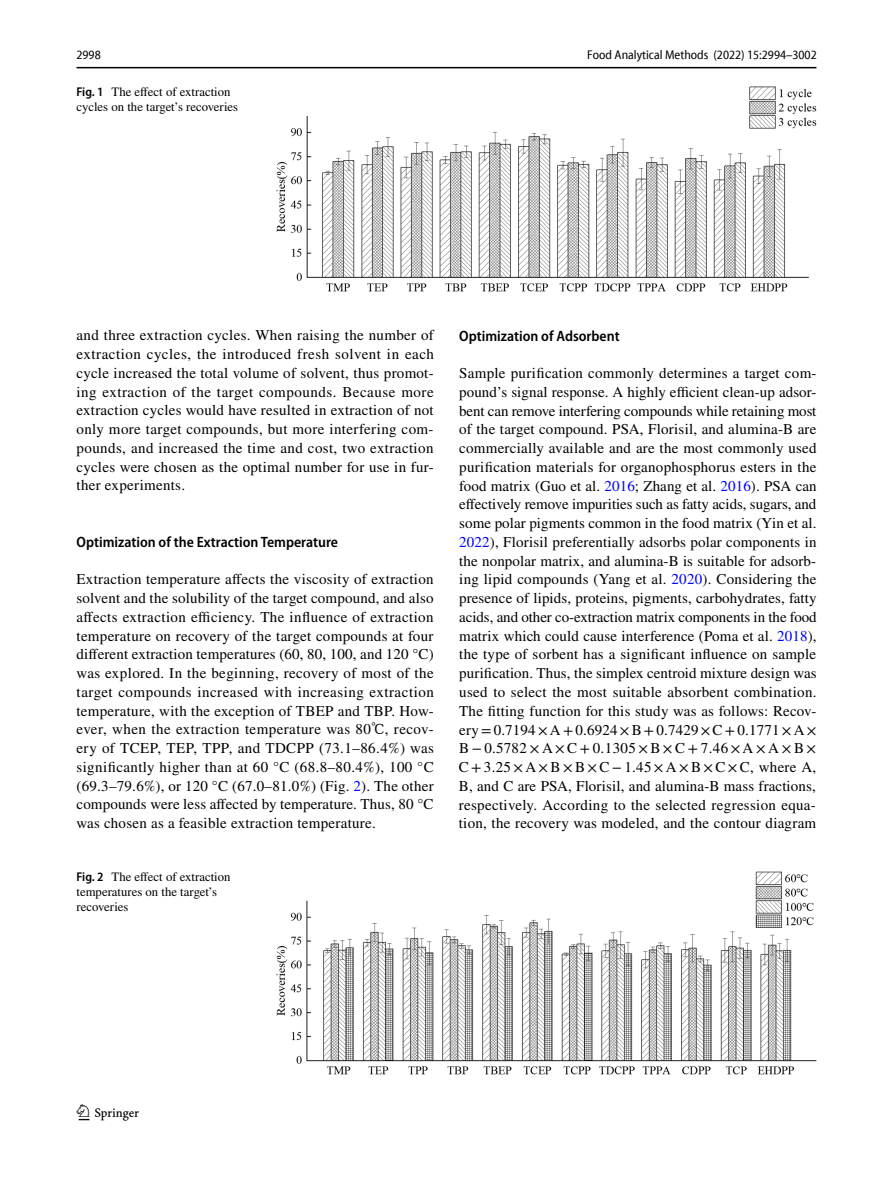
<style>
.page{position:relative;width:893px;height:1187px;background:#fff}
.page>*{position:absolute;margin:0;border:0;box-sizing:border-box;transform-origin:0 0}
.t1{font:22.5px "Springnew Regular 2";color:#000}
.t2{font:15px/18.8px "STIX";letter-spacing:.02em;color:#000;text-align:justify}
.t3{font:600 semi-condensed 15px "Myriad Pro";color:#000}
.t4{font:12.75px/15px "STIX";color:#000}
.t5{font:semi-condensed 12.75px "Myriad Pro Unic";color:#000}
.s1{font-family:"Myriad Pro";font-weight:600;font-stretch:semi-condensed}
.s2{font-family:"Code 2000"}
.s3{color:#00f}
</style>
<div class="page">
<hr style="left:77px;top:67px;width:739px;height:1px;background:#000">
<img style="left:276px;top:87px;width:540px;height:205px">
<img style="left:276px;top:871px;width:540px;height:203px">
<p class="t5" style="left:77px;top:50px;width:26px">2998</p>
<p class="t5" style="left:587px;top:50px;width:231px">Food Analytical Methods (2022) 15:2994–3002</p>
<p class="t4" style="left:77px;top:85px;width:163px"><span class="s1">Fig. 1</span> The effect of extraction cycles on the target’s recoveries</p>
<p class="t2" style="left:77px;top:327px;width:359px">and three extraction cycles. When raising the number of extraction cycles, the introduced fresh solvent in each cycle increased the total volume of solvent, thus promot&shy;ing extraction of the target compounds. Because more extraction cycles would have resulted in extraction of not only more target compounds, but more interfering com&shy;pounds, and increased the time and cost, two extraction cycles were chosen as the optimal number for use in fur&shy;ther experiments.</p>
<p class="t3" style="left:77px;top:533px;width:263px">Optimization of the Extraction Temperature</p>
<p class="t2" style="left:77px;top:571px;width:359px">Extraction temperature affects the viscosity of extraction solvent and the solubility of the target compound, and also affects extraction efficiency. The influence of extraction temperature on recovery of the target compounds at four different extraction temperatures (60, 80, 100, and 120 °C) was explored. In the beginning, recovery of most of the target compounds increased with increasing extraction temperature, with the exception of TBEP and TBP. How&shy;ever, when the extraction temperature was 80<span class="s2">℃</span>, recov&shy;ery of TCEP, TEP, TPP, and TDCPP (73.1–86.4%) was significantly higher than at 60 °C (68.8–80.4%), 100 °C (69.3–79.6%), or 120 °C (67.0–81.0%) (Fig. <span class="s3">2</span>). The other compounds were less affected by temperature. Thus, 80 °C was chosen as a feasible extraction temperature.</p>
<p class="t4" style="left:77px;top:870px;width:155px"><span class="s1">Fig. 2</span> The effect of extraction temperatures on the target’s recoveries</p>
<p class="t3" style="left:459px;top:327px;width:162px">Optimization of Adsorbent</p>
<p class="t2" style="left:459px;top:364px;width:359px">Sample purification commonly determines a target com&shy;pound’s signal response. A highly efficient clean-up adsor&shy;bent can remove interfering compounds while retaining most of the target compound. PSA, Florisil, and alumina-B are commercially available and are the most commonly used purification materials for organophosphorus esters in the food matrix (Guo et al. <span class="s3">2016</span>; Zhang et al. <span class="s3">2016</span>). PSA can effectively remove impurities such as fatty acids, sugars, and some polar pigments common in the food matrix (Yin et al.<br><span class="s3">2022</span>), Florisil preferentially adsorbs polar components in the nonpolar matrix, and alumina-B is suitable for adsorb&shy;ing lipid compounds (Yang et al. <span class="s3">2020</span>). Considering the presence of lipids, proteins, pigments, carbohydrates, fatty acids, and other co-extraction matrix components in the food matrix which could cause interference (Poma et al. <span class="s3">2018</span>), the type of sorbent has a significant influence on sample purification. Thus, the simplex centroid mixture design was used to select the most suitable absorbent combination.<br>The fitting function for this study was as follows: Recov&shy;ery= 0.7194× A +0.6924 ×B+0.7429×C+ 0.1771× A × B −0.5782 × A ×C + 0.1305 ×B× C + 7.46× A × A × B× C+3.25×A×B×B×C−1.45×A×B×C×C, where A, B, and C are PSA, Florisil, and alumina-B mass fractions, respectively. According to the selected regression equa&shy;tion, the recovery was modeled, and the contour diagram</p>
<h1 class="t1" style="left:79px;top:1104px;width:62px">1 3</h1>
</div>
